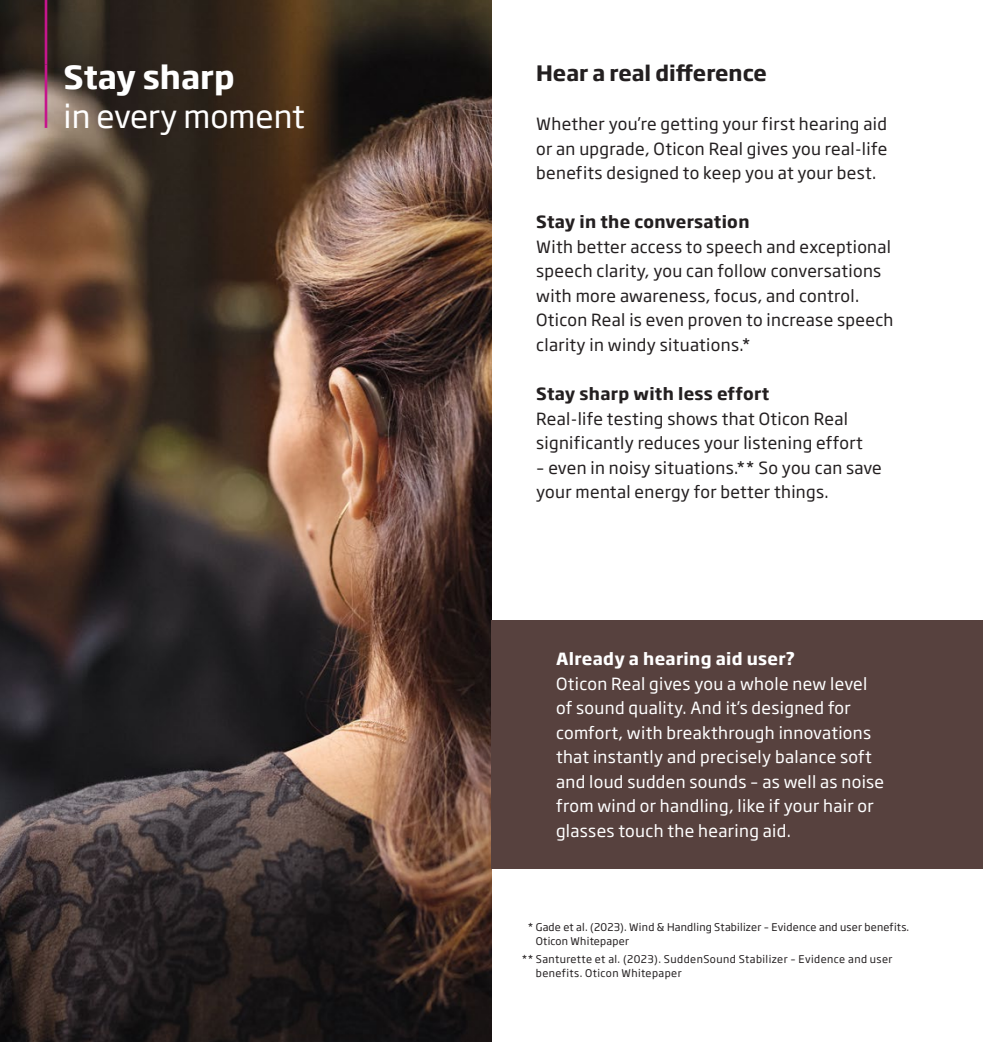
<style>
.page{position:relative;width:983px;height:1042px;background:#fff}
.page>*{position:absolute;margin:0;border:0;box-sizing:border-box;transform-origin:0 0}
.t1{font:31.5px "Soho Gothic Pro";color:#fff}
.t2{font:700 31.5px "Soho Gothic Pro";color:#fff}
.t3{font:700 21px "Soho Gothic Pro";color:#231f20}
.t4{font:16.62px/24.5px "Soho Gothic Pro";letter-spacing:.02em;color:#231f20}
.t5{font:16.62px/24.5px "Soho Gothic Pro";letter-spacing:.02em;color:#fff}
.t6{font:700 16.62px "Soho Gothic Pro";letter-spacing:.02em;color:#231f20}
.t7{font:700 16.62px "Soho Gothic Pro";letter-spacing:.02em;color:#fff}
.t8{font:10.5px/14px "Soho Gothic Pro";letter-spacing:.04em;color:#231f20}
.t9{font:10.5px/14px "Soho Gothic Pro";letter-spacing:.02em;color:#231f20}
</style>
<div class="page">
<img style="left:0;top:0;width:491px;height:1042px">
<div style="left:491px;top:620px;width:491px;height:248px;background:#57413e"></div>
<hr style="left:45px;top:0;width:2px;height:64px;background:#c5168c">
<hr style="left:45px;top:64px;width:2px;height:64px;background:#c5168c">
<h1 class="t2" style="left:64px;top:53px;width:172px">Stay sharp</h1>
<h1 class="t1" style="left:64px;top:92px;width:242px">in every moment</h1>
<p class="t3" style="left:536px;top:57px;width:232px">Hear a real difference</p>
<p class="t4" style="left:536px;top:111px;width:352px;text-align:justify">Whether you’re getting your first hearing aid or an upgrade, Oticon Real gives you real-life benefits designed to keep you at your best.</p>
<p class="t6" style="left:536px;top:209px;width:215px">Stay in the conversation</p>
<p class="t4" style="left:536px;top:234px;width:359px">With better access to speech and exceptional speech clarity, you can follow conversations with more awareness, focus, and control.<br>Oticon Real is even proven to increase speech clarity in windy situations.*</p>
<p class="t6" style="left:536px;top:381px;width:234px">Stay sharp with less effort</p>
<p class="t4" style="left:536px;top:405px;width:328px">Real-life testing shows that Oticon Real significantly reduces your listening effort</p>
<p class="t4" style="left:536px;top:454px;width:347px">– even in noisy situations.** So you can save your mental energy for better things.</p>
<p class="t7" style="left:556px;top:646px;width:240px">Already a hearing aid user?</p>
<p class="t5" style="left:556px;top:670px;width:329px">Oticon Real gives you a whole new level of sound quality. And it’s designed for comfort, with breakthrough innovations that instantly and precisely balance soft and loud sudden sounds – as well as noise from wind or handling, like if your hair or glasses touch the hearing aid.</p>
<p class="t9" style="left:535px;top:919px;width:375px;text-indent:-8px">* Gade et al. (2023). Wind &amp; Handling Stabilizer – Evidence and user benefits.<br>Oticon Whitepaper</p>
<p class="t8" style="left:535px;top:952px;width:358px;text-indent:-14px">** Santurette et al. (2023). SuddenSound Stabilizer – Evidence and user benefits. Oticon Whitepaper</p>
</div>
